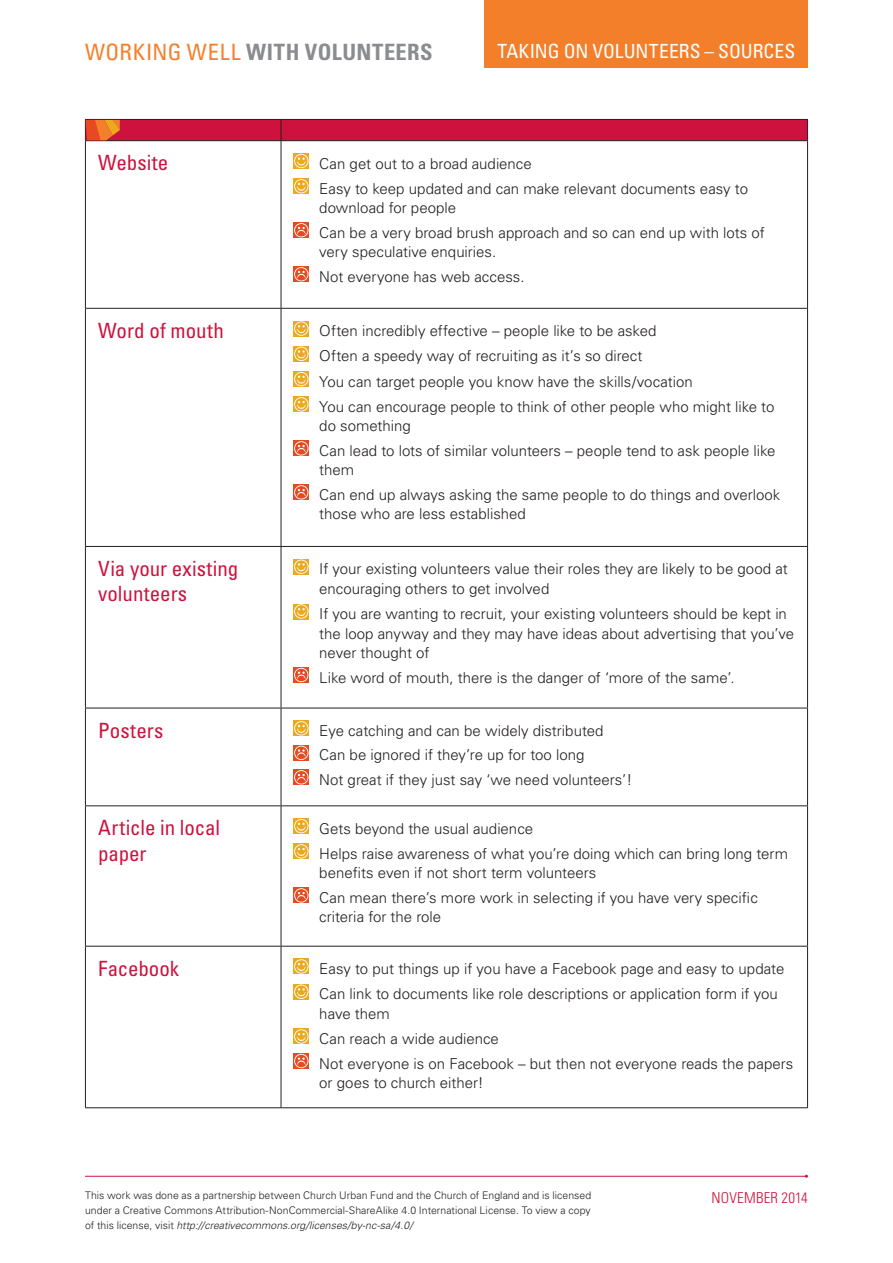
<style>
.page{position:relative;width:893px;height:1263px;background:#fff}
.page>*{position:absolute;margin:0;border:0;box-sizing:border-box;transform-origin:0 0}
.t1{font:700 condensed 22.5px "Univers";letter-spacing:.025em;color:#8a8c8f}
.t2{font:condensed 21px/25.5px "Univers";color:#cd123d}
.t3{font:condensed 19.5px "Univers";color:#fff}
.t4{font:300 15px/24.5px "Univers";color:#231f20}
.t5{font:300 condensed 15px "Univers";letter-spacing:.01em;color:#cd123d}
.t6{font:300 10.5px/15px "Univers";letter-spacing:.005em;color:#231f20;text-align:justify}
.s1{font-weight:400;color:#f47f2a}
.s2{font-style:italic}
</style>
<div class="page">
<div style="left:485px;top:0;width:323px;height:68px;background:#f47f2a"></div>
<hr style="left:85px;top:1176px;width:721px;height:1px;background:#cd123d">
<hr style="left:85px;top:141px;width:1px;height:167px;background:#231f20">
<hr style="left:281px;top:141px;width:1px;height:167px;background:#231f20">
<hr style="left:807px;top:141px;width:1px;height:167px;background:#231f20">
<hr style="left:85px;top:308px;width:196px;height:1px;background:#231f20">
<hr style="left:85px;top:309px;width:1px;height:237px;background:#231f20">
<hr style="left:281px;top:308px;width:527px;height:1px;background:#231f20">
<hr style="left:281px;top:309px;width:1px;height:237px;background:#231f20">
<hr style="left:807px;top:309px;width:1px;height:237px;background:#231f20">
<hr style="left:85px;top:546px;width:196px;height:1px;background:#231f20">
<hr style="left:85px;top:547px;width:1px;height:161px;background:#231f20">
<hr style="left:281px;top:546px;width:527px;height:1px;background:#231f20">
<hr style="left:281px;top:547px;width:1px;height:161px;background:#231f20">
<hr style="left:807px;top:547px;width:1px;height:161px;background:#231f20">
<hr style="left:85px;top:708px;width:196px;height:1px;background:#231f20">
<hr style="left:85px;top:708px;width:1px;height:97px;background:#231f20">
<hr style="left:281px;top:708px;width:527px;height:1px;background:#231f20">
<hr style="left:281px;top:708px;width:1px;height:97px;background:#231f20">
<hr style="left:807px;top:708px;width:1px;height:97px;background:#231f20">
<hr style="left:85px;top:805px;width:196px;height:1px;background:#231f20">
<hr style="left:85px;top:806px;width:1px;height:140px;background:#231f20">
<hr style="left:281px;top:805px;width:527px;height:1px;background:#231f20">
<hr style="left:281px;top:806px;width:1px;height:140px;background:#231f20">
<hr style="left:807px;top:806px;width:1px;height:140px;background:#231f20">
<hr style="left:85px;top:946px;width:196px;height:1px;background:#231f20">
<hr style="left:85px;top:946px;width:1px;height:161px;background:#231f20">
<hr style="left:281px;top:946px;width:527px;height:1px;background:#231f20">
<hr style="left:281px;top:946px;width:1px;height:161px;background:#231f20">
<hr style="left:807px;top:946px;width:1px;height:161px;background:#231f20">
<hr style="left:85px;top:1107px;width:196px;height:1px;background:#231f20">
<hr style="left:281px;top:1107px;width:527px;height:1px;background:#231f20">
<svg style="left:294px;top:153px;width:15px;height:16px"></svg>
<svg style="left:294px;top:154px;width:14px;height:14px"></svg>
<svg style="left:294px;top:179px;width:15px;height:15px"></svg>
<svg style="left:294px;top:179px;width:14px;height:14px"></svg>
<svg style="left:294px;top:223px;width:15px;height:15px"></svg>
<svg style="left:294px;top:223px;width:14px;height:14px"></svg>
<svg style="left:294px;top:267px;width:15px;height:15px"></svg>
<svg style="left:294px;top:267px;width:14px;height:14px"></svg>
<svg style="left:308px;top:321px;width:1px;height:15px"></svg>
<svg style="left:294px;top:321px;width:14px;height:15px"></svg>
<svg style="left:294px;top:346px;width:15px;height:15px"></svg>
<svg style="left:294px;top:347px;width:14px;height:14px"></svg>
<svg style="left:294px;top:372px;width:15px;height:15px"></svg>
<svg style="left:294px;top:372px;width:14px;height:14px"></svg>
<svg style="left:294px;top:397px;width:15px;height:15px"></svg>
<svg style="left:294px;top:397px;width:14px;height:14px"></svg>
<svg style="left:294px;top:441px;width:15px;height:15px"></svg>
<svg style="left:294px;top:441px;width:14px;height:14px"></svg>
<svg style="left:294px;top:485px;width:15px;height:15px"></svg>
<svg style="left:294px;top:485px;width:14px;height:14px"></svg>
<svg style="left:308px;top:559px;width:1px;height:15px"></svg>
<svg style="left:294px;top:559px;width:14px;height:15px"></svg>
<svg style="left:308px;top:604px;width:1px;height:15px"></svg>
<svg style="left:294px;top:604px;width:14px;height:15px"></svg>
<svg style="left:294px;top:667px;width:15px;height:15px"></svg>
<svg style="left:294px;top:668px;width:14px;height:14px"></svg>
<svg style="left:294px;top:721px;width:15px;height:15px"></svg>
<svg style="left:294px;top:721px;width:14px;height:14px"></svg>
<svg style="left:294px;top:745px;width:15px;height:15px"></svg>
<svg style="left:294px;top:746px;width:14px;height:14px"></svg>
<svg style="left:294px;top:770px;width:15px;height:15px"></svg>
<svg style="left:294px;top:770px;width:14px;height:14px"></svg>
<svg style="left:294px;top:819px;width:15px;height:15px"></svg>
<svg style="left:294px;top:819px;width:14px;height:14px"></svg>
<svg style="left:294px;top:844px;width:15px;height:15px"></svg>
<svg style="left:294px;top:844px;width:14px;height:14px"></svg>
<svg style="left:294px;top:888px;width:15px;height:15px"></svg>
<svg style="left:294px;top:888px;width:14px;height:14px"></svg>
<svg style="left:308px;top:959px;width:1px;height:15px"></svg>
<svg style="left:294px;top:959px;width:14px;height:15px"></svg>
<svg style="left:308px;top:984px;width:1px;height:15px"></svg>
<svg style="left:294px;top:984px;width:14px;height:15px"></svg>
<svg style="left:308px;top:1029px;width:1px;height:15px"></svg>
<svg style="left:294px;top:1029px;width:14px;height:15px"></svg>
<svg style="left:294px;top:1053px;width:15px;height:15px"></svg>
<svg style="left:294px;top:1054px;width:14px;height:14px"></svg>
<svg style="left:85px;top:119px;width:723px;height:22px;background:#c0173a"></svg>
<h1 class="t1" style="left:85px;top:39px;width:349px"><span class="s1">Working Well</span> WITH VOLUNTEERS</h1>
<h3 class="t3" style="left:497px;top:39px;width:299px">Taking on Volunteers – sources</h3>
<h2 class="t2" style="left:98px;top:150px;width:72px">Website</h2>
<p class="t4" style="left:319px;top:151px;width:430px;line-height:25.2px">Can get out to a broad audience<br>Easy to keep updated and can make relevant documents easy to</p>
<p class="t4" style="left:319px;top:196px;width:447px">download for people<br>Can be a very broad brush approach and so can end up with lots of</p>
<p class="t4" style="left:319px;top:240px;width:207px">very speculative enquiries.<br>Not everyone has web access.</p>
<h2 class="t2" style="left:98px;top:317px;width:127px">Word of mouth</h2>
<p class="t4" style="left:319px;top:318px;width:457px;line-height:25.2px">Often incredibly effective – people like to be asked<br>Often a speedy way of recruiting as it’s so direct<br>You can target people you know have the skills/vocation<br>You can encourage people to think of other people who might like to</p>
<p class="t4" style="left:319px;top:414px;width:458px">do something<br>Can lead to lots of similar volunteers – people tend to ask people like</p>
<p class="t4" style="left:319px;top:458px;width:463px">them<br>Can end up always asking the same people to do things and overlook</p>
<p class="t4" style="left:319px;top:502px;width:208px">those who are less established</p>
<h2 class="t2" style="left:98px;top:555px;width:142px">Via your existing volunteers</h2>
<p class="t4" style="left:319px;top:559px;width:470px;line-height:19.5px">If your existing volunteers value their roles they are likely to be good at encouraging others to get involved</p>
<p class="t4" style="left:319px;top:604px;width:476px;line-height:19.5px">If you are wanting to recruit, your existing volunteers should be kept in the loop anyway and they may have ideas about advertising that you’ve never thought of</p>
<p class="t4" style="left:319px;top:665px;width:417px">Like word of mouth, there is the danger of ‘more of the same’.</p>
<h2 class="t2" style="left:98px;top:717px;width:67px">Posters</h2>
<p class="t4" style="left:319px;top:718px;width:315px">Eye catching and can be widely distributed<br>Can be ignored if they’re up for too long<br>Not great if they just say ‘we need volunteers’!</p>
<h2 class="t2" style="left:98px;top:815px;width:123px">Article in local paper</h2>
<p class="t4" style="left:319px;top:816px;width:470px;line-height:25.2px">Gets beyond the usual audience<br>Helps raise awareness of what you’re doing which can bring long term</p>
<p class="t4" style="left:319px;top:861px;width:440px">benefits even if not short term volunteers<br>Can mean there’s more work in selecting if you have very specific</p>
<p class="t4" style="left:319px;top:905px;width:123px">criteria for the role</p>
<h2 class="t2" style="left:98px;top:955px;width:82px">Facebook</h2>
<p class="t4" style="left:319px;top:956px;width:467px;line-height:25.2px">Easy to put things up if you have a Facebook page and easy to update<br>Can link to documents like role descriptions or application form if you</p>
<p class="t4" style="left:319px;top:1001px;width:475px;line-height:24.9px">have them<br>Can reach a wide audience<br>Not everyone is on Facebook – but then not everyone reads the papers</p>
<p class="t4" style="left:319px;top:1070px;width:166px">or goes to church either!</p>
<p class="t6" style="left:85px;top:1188px;width:508px">This work was done as a partnership between Church Urban Fund and the Church of England and is licensed under a Creative Commons Attribution-NonCommercial-ShareAlike 4.0 International License. To view a copy of this license, visit <span class="s2">http://creativecommons.org/licenses/by-nc-sa/4.0/</span></p>
<p class="t5" style="left:712px;top:1188px;width:98px">NOVEMBER 2014</p>
</div>
